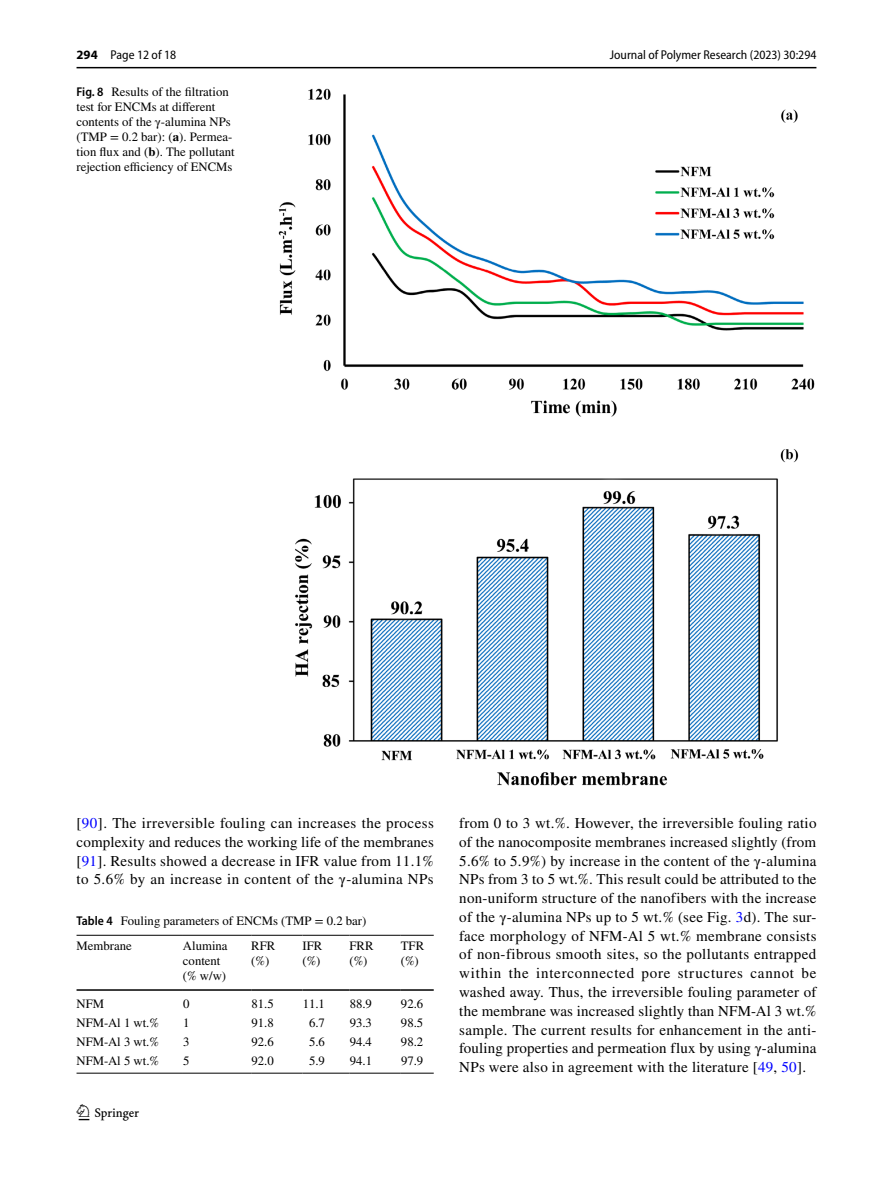
<style>
.page{position:relative;width:893px;height:1187px;background:#fff}
.page>*{position:absolute;margin:0;border:0;box-sizing:border-box;transform-origin:0 0}
.t1{font:22.5px "Springnew Regular 2";color:#000}
.t2{font:15px/18.8px "STIX";letter-spacing:.02em;color:#000;text-align:justify}
.t3{font:12.75px/15px "STIX";color:#000}
.t4{font:semi-condensed 12.75px "Myriad Pro";color:#000}
.s1{font-weight:700;font-stretch:normal}
.s2{font-family:"Myriad Pro";font-weight:600;font-stretch:semi-condensed}
.s3{font-weight:700}
.s4{color:#00f}
</style>
<div class="page">
<hr style="left:77px;top:67px;width:739px;height:1px;background:#000">
<img style="left:278px;top:88px;width:537px;height:698px">
<hr style="left:77px;top:934px;width:106px;height:1px;background:#000">
<hr style="left:77px;top:989px;width:106px;height:1px;background:#000">
<hr style="left:183px;top:934px;width:68px;height:1px;background:#000">
<hr style="left:183px;top:989px;width:68px;height:1px;background:#000">
<hr style="left:251px;top:934px;width:51px;height:1px;background:#000">
<hr style="left:251px;top:989px;width:51px;height:1px;background:#000">
<hr style="left:302px;top:934px;width:47px;height:1px;background:#000">
<hr style="left:302px;top:989px;width:47px;height:1px;background:#000">
<hr style="left:349px;top:934px;width:52px;height:1px;background:#000">
<hr style="left:349px;top:989px;width:52px;height:1px;background:#000">
<hr style="left:401px;top:934px;width:33px;height:1px;background:#000">
<hr style="left:401px;top:989px;width:33px;height:1px;background:#000">
<hr style="left:77px;top:1072px;width:106px;height:1px;background:#000">
<hr style="left:183px;top:1072px;width:68px;height:1px;background:#000">
<hr style="left:251px;top:1072px;width:51px;height:1px;background:#000">
<hr style="left:302px;top:1072px;width:47px;height:1px;background:#000">
<hr style="left:349px;top:1072px;width:52px;height:1px;background:#000">
<hr style="left:401px;top:1072px;width:33px;height:1px;background:#000">
<p class="t4" style="left:77px;top:48px;width:101px"><span class="s1">294</span> Page 12 of 18</p>
<p class="t3" style="left:77px;top:85px;width:160px"><span class="s2">Fig. 8</span> Results of the filtration test for ENCMs at different contents of the γ-alumina NPs (TMP = 0.2 bar): (<span class="s3">a</span>). Permea&shy;tion flux and (<span class="s3">b</span>). The pollutant rejection efficiency of ENCMs</p>
<p class="t4" style="left:610px;top:48px;width:208px">Journal of Polymer Research (2023) 30:294</p>
<p class="t2" style="left:77px;top:814px;width:359px">[<span class="s4">90</span>]. The irreversible fouling can increases the process complexity and reduces the working life of the membranes [<span class="s4">91</span>]. Results showed a decrease in IFR value from 11.1% to 5.6% by an increase in content of the γ-alumina NPs</p>
<p class="t2" style="left:459px;top:814px;width:359px">from 0 to 3 wt.%. However, the irreversible fouling ratio of the nanocomposite membranes increased slightly (from 5.6% to 5.9%) by increase in the content of the γ-alumina NPs from 3 to 5 wt.%. This result could be attributed to the non-uniform structure of the nanofibers with the increase of the γ-alumina NPs up to 5 wt.% (see Fig. <span class="s4">3</span>d). The sur&shy;face morphology of NFM-Al 5 wt.% membrane consists of non-fibrous smooth sites, so the pollutants entrapped within the interconnected pore structures cannot be washed away. Thus, the irreversible fouling parameter of the membrane was increased slightly than NFM-Al 3 wt.% sample. The current results for enhancement in the anti&shy;fouling properties and permeation flux by using γ-alumina NPs were also in agreement with the literature [<span class="s4">49</span>, <span class="s4">50</span>].</p>
<p class="t3" style="left:77px;top:908px;width:291px;line-height:25.5px"><span class="s2">Table 4</span> Fouling parameters of ENCMs (TMP = 0.2 bar)<br>Membrane</p>
<p class="t3" style="left:183px;top:939px;width:46px">Alumina content (% w/w)</p>
<p class="t3" style="left:251px;top:939px;width:26px">RFR (%)</p>
<p class="t3" style="left:302px;top:939px;width:21px">IFR (%)</p>
<p class="t3" style="left:350px;top:939px;width:26px">FRR (%)</p>
<p class="t3" style="left:401px;top:939px;width:25px">TFR (%)</p>
<p class="t3" style="left:77px;top:997px;width:29px">NFM</p>
<p class="t3" style="left:183px;top:997px;width:8px">0</p>
<p class="t3" style="left:251px;top:997px;width:24px">81.5</p>
<p class="t3" style="left:303px;top:997px;width:24px">11.1</p>
<p class="t3" style="left:350px;top:997px;width:24px">88.9</p>
<p class="t3" style="left:401px;top:997px;width:24px">92.6</p>
<p class="t3" style="left:77px;top:1016px;width:84px">NFM-Al 1 wt.%</p>
<p class="t3" style="left:183px;top:1016px;width:8px">1</p>
<p class="t3" style="left:251px;top:1016px;width:24px">91.8</p>
<p class="t3" style="left:309px;top:1016px;width:17px">6.7</p>
<p class="t3" style="left:350px;top:1016px;width:24px">93.3</p>
<p class="t3" style="left:401px;top:1016px;width:24px">98.5</p>
<p class="t3" style="left:77px;top:1034px;width:84px">NFM-Al 3 wt.%</p>
<p class="t3" style="left:183px;top:1034px;width:8px">3</p>
<p class="t3" style="left:251px;top:1034px;width:24px">92.6</p>
<p class="t3" style="left:309px;top:1034px;width:17px">5.6</p>
<p class="t3" style="left:350px;top:1034px;width:24px">94.4</p>
<p class="t3" style="left:401px;top:1034px;width:24px">98.2</p>
<p class="t3" style="left:77px;top:1053px;width:84px">NFM-Al 5 wt.%</p>
<p class="t3" style="left:183px;top:1053px;width:8px">5</p>
<p class="t3" style="left:251px;top:1053px;width:24px">92.0</p>
<p class="t3" style="left:309px;top:1053px;width:17px">5.9</p>
<p class="t3" style="left:350px;top:1053px;width:24px">94.1</p>
<p class="t3" style="left:401px;top:1053px;width:24px">97.9</p>
<h1 class="t1" style="left:79px;top:1104px;width:62px">1 3</h1>
</div>
